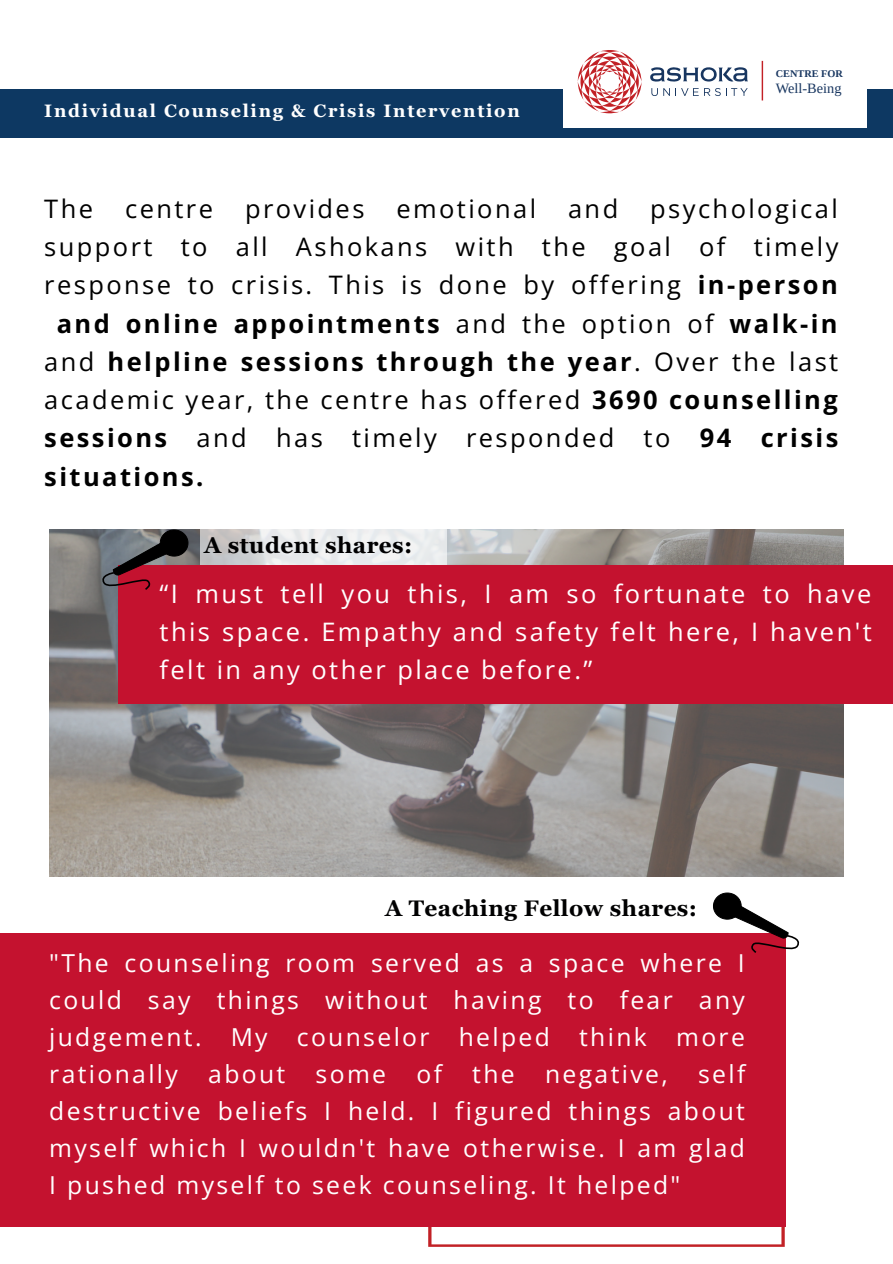
<style>
.page{position:relative;width:893px;height:1264px;background:#fff}
.page>*{position:absolute;margin:0;border:0;box-sizing:border-box;transform-origin:0 0}
.t1{font:25.5px "Open Sans";letter-spacing:.095em;color:#000}
.t2{font:25.5px/38.2px "Open Sans";letter-spacing:.095em;color:#fff;text-align:justify}
.t3{font:700 25.5px "Open Sans";letter-spacing:.095em;color:#000}
.t4{font:24.75px/37px "Open Sans";letter-spacing:.095em;color:#fff;text-align:justify}
.t5{font:700 22.5px "Georgia Pro";letter-spacing:.02em;color:#000001}
.t6{font:700 18px "Georgia Pro";letter-spacing:.095em;color:#fff}
.t7{font:14.25px "Liberation Serif";color:#183660}
.t8{font:700 10.2px "Liberation Serif";color:#183660}
.s1{font-weight:700}
.s2{font-weight:400}
</style>
<div class="page">
<div style="left:0;top:89px;width:892px;height:49px;background:#0d3862"></div>
<div style="left:563px;top:36px;width:303px;height:91px;background:#fff"></div>
<svg style="left:577px;top:50px;width:64px;height:63px"></svg>
<svg style="left:650px;top:67px;width:98px;height:15px"></svg>
<svg style="left:651px;top:88px;width:47px;height:8px"></svg>
<svg style="left:704px;top:88px;width:43px;height:8px"></svg>
<hr style="left:761px;top:61px;width:2px;height:39px;background:#c22126">
<img style="left:49px;top:529px;width:794px;height:347px">
<svg style="left:428px;top:1226px;width:356px;height:20px"></svg>
<div style="left:0;top:932px;width:785px;height:294px;background:#c4122f"></div>
<div style="left:118px;top:565px;width:774px;height:138px;background:#c4122f"></div>
<svg style="left:102px;top:530px;width:98px;height:83px"></svg>
<svg style="left:200px;top:529px;width:246px;height:36px;fill:#e7eaec"></svg>
<svg style="left:713px;top:892px;width:86px;height:61px"></svg>
<p class="t6" style="left:44px;top:101px;width:477px">Individual Counseling &amp; Crisis Intervention</p>
<p class="t8" style="left:775px;top:68px;width:69px">CENTRE FOR</p>
<p class="t7" style="left:775px;top:80px;width:67px">Well-Being</p>
<p class="t1" style="left:44px;top:191px;width:50px">The</p>
<p class="t1" style="left:125px;top:191px;width:89px">centre</p>
<p class="t1" style="left:245px;top:191px;width:121px">provides</p>
<p class="t1" style="left:396px;top:191px;width:141px">emotional</p>
<p class="t1" style="left:568px;top:191px;width:52px">and</p>
<p class="t1" style="left:650px;top:191px;width:189px">psychological</p>
<p class="t1" style="left:44px;top:229px;width:795px">support to all Ashokans with the goal of timely</p>
<p class="t1" style="left:44px;top:267px;width:794px">response to crisis. This is done by offering <span class="s1">in-person</span></p>
<p class="t3" style="left:57px;top:305px;width:782px">and online appointments <span class="s2">and the option of</span> walk-in</p>
<p class="t3" style="left:44px;top:343px;width:795px"><span class="s2">and</span> helpline sessions through the year<span class="s2">. Over the last</span></p>
<p class="t1" style="left:44px;top:382px;width:795px">academic year, the centre has offered <span class="s1">3690 counselling</span></p>
<p class="t1" style="left:44px;top:420px;width:795px"><span class="s1">sessions</span> and has timely responded to <span class="s1">94 crisis</span></p>
<p class="t3" style="left:44px;top:458px;width:161px">situations.</p>
<p class="t5" style="left:204px;top:532px;width:210px">A student shares:</p>
<p class="t2" style="left:159px;top:574px;width:713px">“I must tell you this, I am so fortunate to have this space. Empathy and safety felt here, I haven't felt in any other place before.”</p>
<p class="t5" style="left:385px;top:895px;width:313px">A Teaching Fellow shares:</p>
<p class="t4" style="left:49px;top:943px;width:697px">"The counseling room served as a space where I could say things without having to fear any judgement. My counselor helped think more rationally about some of the negative, self destructive beliefs I held. I figured things about myself which I wouldn't have otherwise. I am glad I pushed myself to seek counseling. It helped"</p>
</div>
